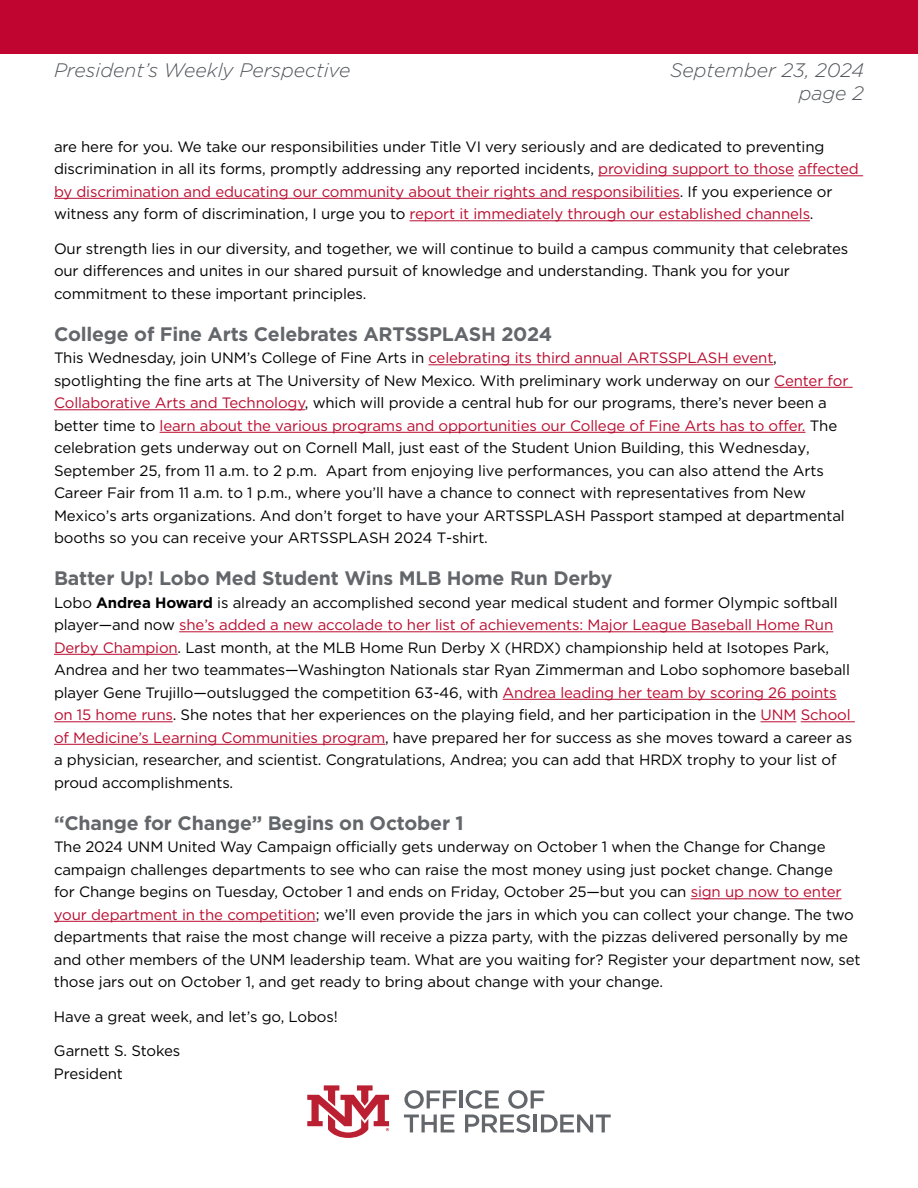
<style>
.page{position:relative;width:918px;height:1188px;background:#fff}
.page>*{position:absolute;margin:0;border:0;box-sizing:border-box;transform-origin:0 0}
.t1{font:700 19.5px "Gotham";letter-spacing:-.01em;color:#63666a}
.t2{font:italic 300 19.5px/23.4px "Gotham";color:#52555b;text-align:right}
.t3{font:15px/22.5px "Gotham";letter-spacing:-.01em;color:#000}
.s1{color:#ba0c2f}
.s2{font-weight:700}
</style>
<div class="page">
<hr style="left:598px;top:175px;width:196px;height:1px;background:#ba0c2f">
<hr style="left:798px;top:175px;width:65px;height:1px;background:#ba0c2f">
<hr style="left:54px;top:198px;width:626px;height:1px;background:#ba0c2f">
<hr style="left:410px;top:220px;width:400px;height:1px;background:#ba0c2f">
<hr style="left:428px;top:364px;width:345px;height:1px;background:#ba0c2f">
<hr style="left:774px;top:387px;width:79px;height:1px;background:#ba0c2f">
<hr style="left:54px;top:409px;width:251px;height:1px;background:#ba0c2f">
<hr style="left:160px;top:432px;width:645px;height:1px;background:#ba0c2f">
<hr style="left:179px;top:631px;width:654px;height:1px;background:#ba0c2f">
<hr style="left:54px;top:654px;width:124px;height:1px;background:#ba0c2f">
<hr style="left:503px;top:699px;width:334px;height:1px;background:#ba0c2f">
<hr style="left:54px;top:721px;width:119px;height:1px;background:#ba0c2f">
<hr style="left:761px;top:721px;width:35px;height:1px;background:#ba0c2f">
<hr style="left:801px;top:721px;width:54px;height:1px;background:#ba0c2f">
<hr style="left:54px;top:744px;width:331px;height:1px;background:#ba0c2f">
<hr style="left:691px;top:898px;width:151px;height:1px;background:#ba0c2f">
<hr style="left:54px;top:921px;width:262px;height:1px;background:#ba0c2f">
<div style="left:0;top:0;width:918px;height:53px;background:#c00630"></div>
<svg style="left:404px;top:1090px;width:53px;height:19px"></svg>
<hr style="left:459px;top:1090px;width:4px;height:18px;background:#63676b">
<svg style="left:404px;top:1115px;width:50px;height:17px"></svg>
<svg style="left:465px;top:1090px;width:146px;height:43px"></svg>
<svg style="left:307px;top:1085px;width:82px;height:53px"></svg>
<h1 class="t2" style="left:54px;top:58px;width:298px">President’s Weekly Perspective</h1>
<h1 class="t2" style="left:670px;top:58px;width:195px">September 23, 2024 page 2</h1>
<p class="t3" style="left:54px;top:135px;width:806px">are here for you. We take our responsibilities under Title VI very seriously and are dedicated to preventing discrimination in all its forms, promptly addressing any reported incidents, <span class="s1">providing support to those affected by discrimination and educating our community about their rights and responsibilities</span>. If you experience or witness any form of discrimination, I urge you to <span class="s1">report it immediately through our established channels</span>.</p>
<p class="t3" style="left:54px;top:237px;width:796px">Our strength lies in our diversity, and together, we will continue to build a campus community that celebrates our differences and unites in our shared pursuit of knowledge and understanding. Thank you for your commitment to these important principles.</p>
<p class="t1" style="left:54px;top:321px;width:500px">College of Fine Arts Celebrates ARTSSPLASH 2024</p>
<p class="t3" style="left:54px;top:346px;width:796px">This Wednesday, join UNM’s College of Fine Arts in <span class="s1">celebrating its third annual ARTSSPLASH event</span>, spotlighting the fine arts at The University of New Mexico. With preliminary work underway on our <span class="s1">Center for Collaborative Arts and Technology</span>, which will provide a central hub for our programs, there’s never been a better time to <span class="s1">learn about the various programs and opportunities our College of Fine Arts has to offer.</span> The celebration gets underway out on Cornell Mall, just east of the Student Union Building, this Wednesday, September 25, from 11 a.m. to 2 p.m. Apart from enjoying live performances, you can also attend the Arts Career Fair from 11 a.m. to 1 p.m., where you’ll have a chance to connect with representatives from New Mexico’s arts organizations. And don’t forget to have your ARTSSPLASH Passport stamped at departmental booths so you can receive your ARTSSPLASH 2024 T-shirt.</p>
<p class="t1" style="left:54px;top:565px;width:560px">Batter Up! Lobo Med Student Wins MLB Home Run Derby</p>
<p class="t3" style="left:54px;top:591px;width:800px">Lobo <span class="s2">Andrea Howard</span> is already an accomplished second year medical student and former Olympic softball player—and now <span class="s1">she’s added a new accolade to her list of achievements: Major League Baseball Home Run Derby Champion</span>. Last month, at the MLB Home Run Derby X (HRDX) championship held at Isotopes Park, Andrea and her two teammates—Washington Nationals star Ryan Zimmerman and Lobo sophomore baseball player Gene Trujillo—outslugged the competition 63-46, with <span class="s1">Andrea leading her team by scoring 26 points on 15 home runs</span>. She notes that her experiences on the playing field, and her participation in the <span class="s1">UNM School of Medicine’s Learning Communities program</span>, have prepared her for success as she moves toward a career as a physician, researcher, and scientist. Congratulations, Andrea; you can add that HRDX trophy to your list of proud accomplishments.</p>
<p class="t1" style="left:54px;top:810px;width:411px">“Change for Change” Begins on October 1</p>
<p class="t3" style="left:54px;top:835px;width:808px">The 2024 UNM United Way Campaign officially gets underway on October 1 when the Change for Change campaign challenges departments to see who can raise the most money using just pocket change. Change<br>for Change begins on Tuesday, October 1 and ends on Friday, October 25—but you can <span class="s1">sign up now to enter your department in the competition</span>; we’ll even provide the jars in which you can collect your change. The two departments that raise the most change will receive a pizza party, with the pizzas delivered personally by me and other members of the UNM leadership team. What are you waiting for? Register your department now, set those jars out on October 1, and get ready to bring about change with your change.</p>
<p class="t3" style="left:54px;top:1005px;width:285px">Have a great week, and let’s go, Lobos!</p>
<p class="t3" style="left:54px;top:1039px;width:128px">Garnett S. Stokes<br>President</p>
</div>
